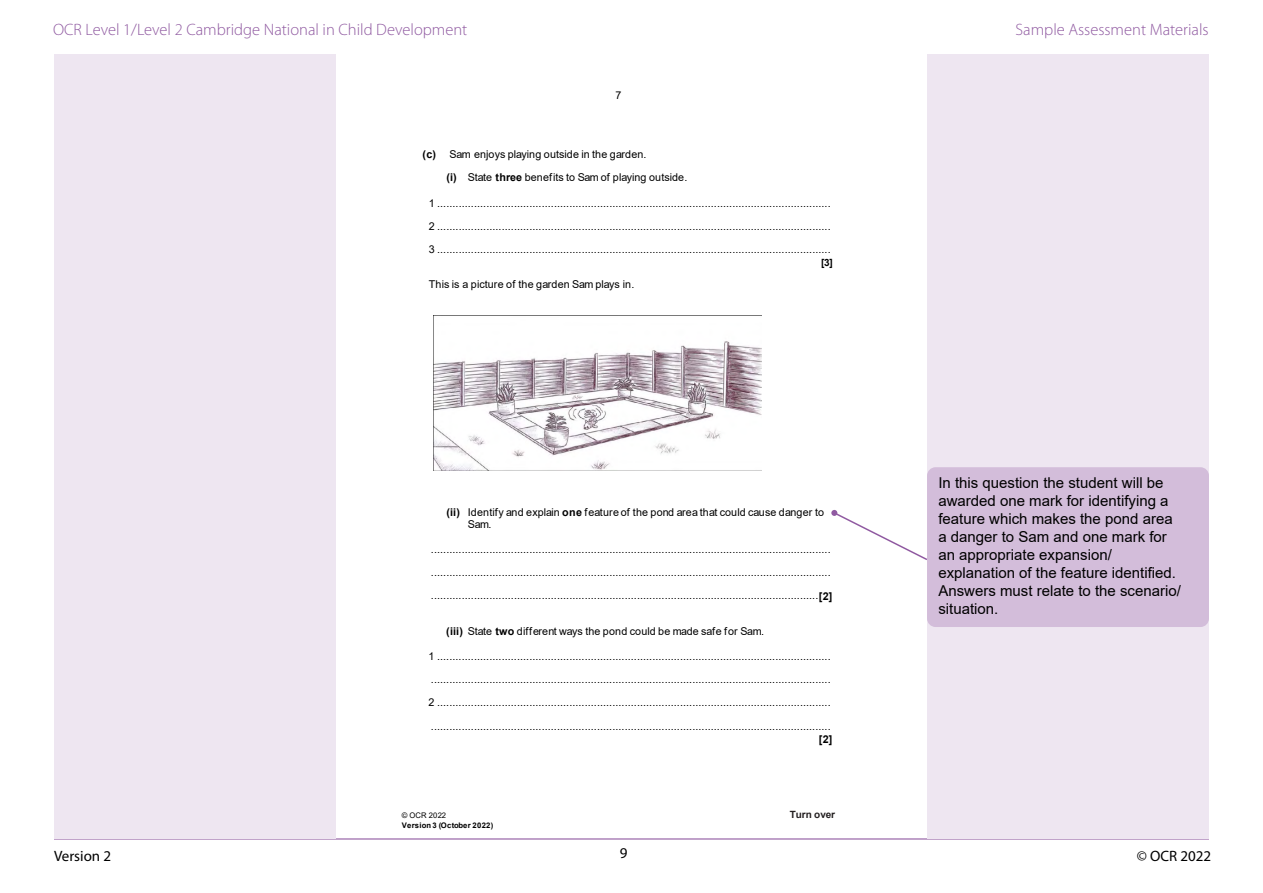
<style>
.page{position:relative;width:1263px;height:893px;background:#fff}
.page>*{position:absolute;margin:0;border:0;box-sizing:border-box;transform-origin:0 0}
.t1{font:300 16.5px "Myriad Pro";color:#905aa1}
.comments{font:15px "Arial";color:#000}
.t2{font:15px "Myriad Pro";color:#000}
.t3{font:10.8px/23.1px "Arial";letter-spacing:.01em;color:#000}
.t4{font:700 10.05px "Arial";color:#231f20}
.t5{font:700 10.05px "Arial";color:#000}
.t6{font:700 7.65px "Arial";letter-spacing:.035em;color:#000}
.t7{font:7.65px "Arial";letter-spacing:.02em;color:#000}
.s1{font-weight:700}
</style>
<div class="page">
<hr style="left:54px;top:838px;width:1155px;height:1px;background:#905aa1">
<div style="left:927px;top:54px;width:282px;height:784px;background:#eee6f1"></div>
<div style="left:54px;top:54px;width:282px;height:784px;background:#eee6f1"></div>
<img style="left:433px;top:315px;width:329px;height:156px">
<div style="left:927px;top:467px;width:282px;height:160px;background:#d3bdda;border-radius:9px"></div>
<svg style="left:831px;top:510px;width:96px;height:50px"></svg>
<h1 class="t1" style="left:53px;top:20px;width:416px">OCR Level 1/Level 2 Cambridge National in Child Development</h1>
<h1 class="t1" style="left:1015px;top:20px;width:195px">Sample Assessment Materials</h1>
<p class="t3" style="left:615px;top:84px;width:7px">7</p>
<p class="t3" style="left:446px;top:143px;width:242px;line-height:22.2px;text-indent:-24px"><span class="s1">(c)</span> Sam enjoys playing outside in the garden.<br><span class="s1">(i)</span> State <span class="s1">three</span> benefits to Sam of playing outside.</p>
<p class="t3" style="left:429px;top:191px;width:403px;text-align:justify">1 ................................................................................................................................<br>2 ................................................................................................................................<br>3 ................................................................................................................................</p>
<p class="t5" style="left:821px;top:255px;width:13px">[3]</p>
<p class="t3" style="left:429px;top:273px;width:207px">This is a picture of the garden Sam plays in.</p>
<p class="t3" style="left:468px;top:506px;width:358px;line-height:12.3px;text-indent:-21px"><span class="s1">(ii)</span> Identify and explain <span class="s1">one</span> feature of the pond area that could cause danger to<br>Sam.</p>
<p class="t3" style="left:431px;top:538px;width:403px">.................................................................................................................................. .................................................................................................................................. ..............................................................................................................................<span class="s1">[2]</span></p>
<p class="t3" style="left:446px;top:619px;width:319px"><span class="s1">(iii)</span> State <span class="s1">two</span> different ways the pond could be made safe for Sam.</p>
<p class="t3" style="left:429px;top:645px;width:403px;text-align:justify">1 ................................................................................................................................ ..................................................................................................................................<br>2 ................................................................................................................................</p>
<p class="t3" style="left:431px;top:719px;width:403px;line-height:13px;text-align:right">.................................................................................................................................. <span class="s1">[2]</span></p>
<p class="t7" style="left:402px;top:810px;width:46px">© OCR 2022</p>
<p class="t4" style="left:790px;top:808px;width:47px">Turn over</p>
<p class="t6" style="left:402px;top:820px;width:93px">Version 3 (October 2022)</p>
<p class="comments" style="left:938px;top:472px;width:227px">In this question the student will be</p>
<p class="comments" style="left:938px;top:490px;width:232px">awarded one mark for identifying a</p>
<p class="comments" style="left:938px;top:508px;width:236px">feature which makes the pond area</p>
<p class="comments" style="left:938px;top:526px;width:230px">a danger to Sam and one mark for</p>
<p class="comments" style="left:938px;top:544px;width:175px">an appropriate expansion/</p>
<p class="comments" style="left:938px;top:562px;width:239px">explanation of the feature identified.</p>
<p class="comments" style="left:938px;top:580px;width:244px">Answers must relate to the scenario/</p>
<p class="comments" style="left:938px;top:598px;width:62px">situation.</p>
<h2 class="t2" style="left:54px;top:847px;width:59px">Version 2</h2>
<h2 class="t2" style="left:620px;top:844px;width:9px">9</h2>
<h2 class="t2" style="left:1137px;top:847px;width:76px">© OCR 2022</h2>
</div>
